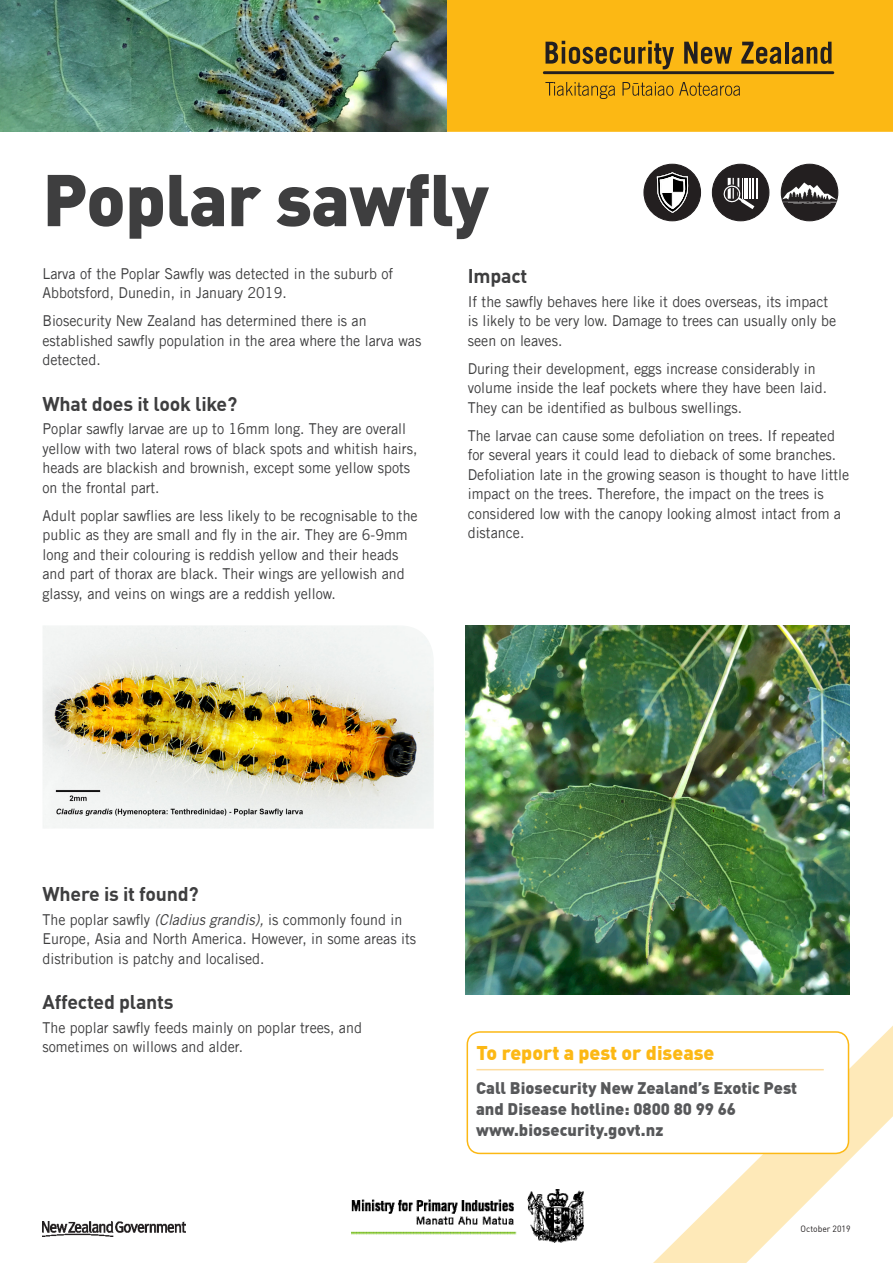
<style>
.page{position:relative;width:893px;height:1263px;background:#fff}
.page>*{position:absolute;margin:0;border:0;box-sizing:border-box;transform-origin:0 0}
.Heading_DIN{font:900 72px "DIN";letter-spacing:-.01em;color:#3e3e3f}
._2_body_heading_2{font:700 19.5px "DIN";letter-spacing:-.01em;color:#3e3e3f}
.Body_heading_3{font:900 19.5px "DIN";color:#fcb814}
.Paragraph_Style_1{font:900 16.5px/21px "DIN";color:#57585a}
._3_body_copy{font:15px/19.5px "Trade Gothic LT Std";color:#3e3e3f;scale:.95 1}
._2_Table_text{font:9px "DIN";color:#231f20;scale:.95 1}
.s1{font-style:italic}
</style>
<div class="page">
<div style="left:0;top:0;width:893px;height:132px;background:#fcb814"></div>
<svg style="left:625px;top:1026px;width:268px;height:237px"></svg>
<img style="left:43px;top:1221px;width:142px;height:15px">
<img style="left:352px;top:1189px;width:232px;height:53px">
<hr style="left:543px;top:71px;width:291px;height:3px;background:#231f20">
<svg style="left:545px;top:41px;width:129px;height:28px"></svg>
<svg style="left:684px;top:42px;width:48px;height:22px"></svg>
<svg style="left:741px;top:42px;width:40px;height:22px"></svg>
<hr style="left:785px;top:42px;width:4px;height:22px;background:#231f20">
<svg style="left:792px;top:42px;width:39px;height:22px"></svg>
<svg style="left:545px;top:82px;width:70px;height:17px"></svg>
<svg style="left:622px;top:82px;width:51px;height:14px"></svg>
<svg style="left:679px;top:82px;width:61px;height:14px"></svg>
<div style="left:644px;top:164px;width:56px;height:57px;background:#231f20;border-radius:50%"></div>
<div style="left:643px;top:164px;width:58px;height:57px;border:1px solid #231f20;border-radius:50%"></div>
<svg style="left:657px;top:172px;width:31px;height:40px"></svg>
<div style="left:712px;top:164px;width:57px;height:57px;background:#231f20;border-radius:50%"></div>
<div style="left:712px;top:164px;width:57px;height:57px;border:1px solid #231f20;border-radius:50%"></div>
<hr style="left:756px;top:178px;width:2px;height:21px;background:#fff">
<svg style="left:723px;top:178px;width:31px;height:31px"></svg>
<div style="left:781px;top:164px;width:57px;height:57px;background:#231f20;border-radius:50%"></div>
<svg style="left:780px;top:182px;width:59px;height:22px"></svg>
<div style="left:467px;top:1032px;width:381px;height:121px;background:#fff;border-radius:13px"></div>
<div style="left:467px;top:1031px;width:382px;height:123px;border:2px solid #fcb814;border-radius:13px"></div>
<hr style="left:476px;top:1069px;width:348px;height:1px;background:#fedc9c">
<img style="left:43px;top:625px;width:391px;height:204px">
<img style="left:0;top:0;width:446px;height:132px">
<img style="left:465px;top:625px;width:384px;height:369px">
<p class="Heading_DIN" style="left:43px;top:152px;width:447px">Poplar sawfly</p>
<p class="_3_body_copy" style="left:43px;top:263px;width:371px">Larva of the Poplar Sawfly was detected in the suburb of<br>Abbotsford, Dunedin, in January 2019.</p>
<p class="_3_body_copy" style="left:43px;top:311px;width:400px">Biosecurity New Zealand has determined there is an established sawfly population in the area where the larva was detected.</p>
<p class="_2_body_heading_2" style="left:43px;top:391px;width:196px">What does it look like?</p>
<p class="_3_body_copy" style="left:43px;top:419px;width:396px">Poplar sawfly larvae are up to 16mm long. They are overall yellow with two lateral rows of black spots and whitish hairs, heads are blackish and brownish, except some yellow spots on the frontal part.</p>
<p class="_3_body_copy" style="left:43px;top:505px;width:396px">Adult poplar sawflies are less likely to be recognisable to the public as they are small and fly in the air. They are 6-9mm long and their colouring is reddish yellow and their heads and part of thorax are black. Their wings are yellowish and glassy, and veins on wings are a reddish yellow.</p>
<p class="_2_body_heading_2" style="left:468px;top:263px;width:61px">Impact</p>
<p class="_3_body_copy" style="left:468px;top:291px;width:389px">If the sawfly behaves here like it does overseas, its impact is likely to be very low. Damage to trees can usually only be seen on leaves.</p>
<p class="_3_body_copy" style="left:468px;top:358px;width:380px">During their development, eggs increase considerably in volume inside the leaf pockets where they have been laid.<br>They can be identified as bulbous swellings.</p>
<p class="_3_body_copy" style="left:468px;top:425px;width:403px">The larvae can cause some defoliation on trees. If repeated for several years it could lead to dieback of some branches.<br>Defoliation late in the growing season is thought to have little impact on the trees. Therefore, the impact on the trees is considered low with the canopy looking almost intact from a distance.</p>
<p class="_2_body_heading_2" style="left:43px;top:881px;width:158px">Where is it found?</p>
<p class="_3_body_copy" style="left:43px;top:909px;width:395px">The poplar sawfly <span class="s1">(Cladius grandis),</span> is commonly found in<br>Europe, Asia and North America. However, in some areas its distribution is patchy and localised.</p>
<p class="_2_body_heading_2" style="left:43px;top:989px;width:133px">Affected plants</p>
<p class="_3_body_copy" style="left:43px;top:1017px;width:338px">The poplar sawfly feeds mainly on poplar trees, and sometimes on willows and alder.</p>
<p class="Body_heading_3" style="left:476px;top:1040px;width:240px">To report a pest or disease</p>
<p class="Paragraph_Style_1" style="left:476px;top:1076px;width:323px">Call Biosecurity New Zealand’s Exotic Pest and Disease hotline: 0800 80 99 66 www.biosecurity.govt.nz</p>
<p class="_2_Table_text" style="left:801px;top:1223px;width:54px">October 2019</p>
</div>
